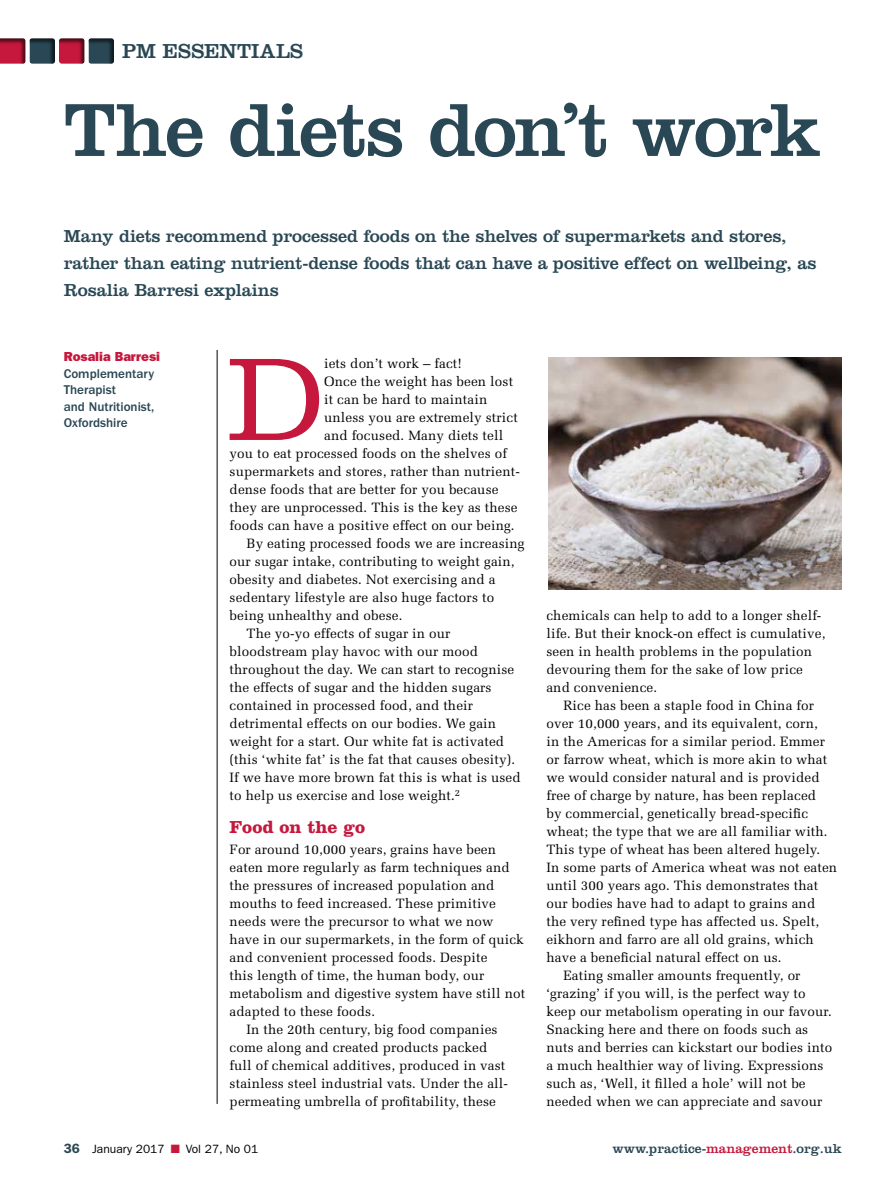
<style>
.page{position:relative;width:893px;height:1191px;background:#fff}
.page>*{position:absolute;margin:0;border:0;box-sizing:border-box;transform-origin:0 0}
.t1{font:300 122.1px "Clarendon LT Std";color:#c6183d}
.t2{font:78px "Clarendon LT Std";letter-spacing:-.03em;color:#294754}
.t3{font:21px "Clarendon LT Std";letter-spacing:.005em;color:#294754}
.t4{font:18px/27px "Clarendon LT Std";letter-spacing:-.005em;color:#294754}
.t5{font:700 18px "Clarendon LT Std";letter-spacing:.005em;color:#c6183d}
.t6{font:13.5px/18px "Melior LT Std";letter-spacing:.01em;color:#000}
.t7{font:13.5px "Clarendon LT Std";color:#294754}
.t8{font:500 13.2px/16.5px "ITC Franklin Gothic Std";color:#294754}
.t9{font:13.2px "ITC Franklin Gothic Std Hvy";color:#c6183d}
.t10{font:12px "ITC Franklin Gothic Std";color:#000}
.s1{font-weight:600;font-size:13.5px;color:#294754}
.s2{color:#c6183d}
</style>
<div class="page">
<hr style="left:217px;top:350px;width:1px;height:754px;background:#000">
<img style="left:549px;top:357px;width:293px;height:232px">
<div style="left:0;top:36px;width:27px;height:29px;background:#000;opacity:.6"></div>
<div style="left:28px;top:36px;width:28px;height:29px;background:#000;opacity:.6"></div>
<div style="left:57px;top:36px;width:29px;height:29px;background:#000;opacity:.6"></div>
<div style="left:87px;top:36px;width:28px;height:29px;background:#000;opacity:.6"></div>
<h3 class="t3" style="left:122px;top:39px;width:182px">PM ESSENTIALS</h3>
<h2 class="t2" style="left:64px;top:84px;width:759px">The diets don’t work</h2>
<h3 class="t4" style="left:64px;top:222px;width:754px">Many diets recommend processed foods on the shelves of supermarkets and stores, rather than eating nutrient-dense foods that can have a positive effect on wellbeing, as<br>Rosalia Barresi explains</h3>
<p class="t9" style="left:64px;top:349px;width:98px">Rosalia Barresi</p>
<p class="t8" style="left:64px;top:365px;width:92px">Complementary<br>Therapist<br>and Nutritionist,<br>Oxfordshire</p>
<h1 class="t1" style="left:228px;top:329px;width:96px">D</h1>
<p class="t6" style="left:324px;top:354px;width:139px">iets don’t work – fact!</p>
<p class="t6" style="left:324px;top:372px;width:191px">Once the weight has been lost</p>
<p class="t6" style="left:324px;top:390px;width:165px">it can be hard to maintain</p>
<p class="t6" style="left:324px;top:408px;width:195px">unless you are extremely strict</p>
<p class="t6" style="left:324px;top:426px;width:181px">and focused. Many diets tell</p>
<p class="t6" style="left:230px;top:444px;width:279px">you to eat processed foods on the shelves of</p>
<p class="t6" style="left:230px;top:462px;width:292px">supermarkets and stores, rather than nutrient-</p>
<p class="t6" style="left:230px;top:480px;width:270px">dense foods that are better for you because</p>
<p class="t6" style="left:230px;top:498px;width:290px">they are unprocessed. This is the key as these</p>
<p class="t6" style="left:230px;top:516px;width:287px">foods can have a positive effect on our being.</p>
<p class="t6" style="left:247px;top:534px;width:279px">By eating processed foods we are increasing</p>
<p class="t6" style="left:230px;top:552px;width:287px">our sugar intake, contributing to weight gain,</p>
<p class="t6" style="left:230px;top:570px;width:267px">obesity and diabetes. Not exercising and a</p>
<p class="t6" style="left:230px;top:588px;width:266px">sedentary lifestyle are also huge factors to</p>
<p class="t6" style="left:230px;top:606px;width:174px">being unhealthy and obese.</p>
<p class="t6" style="left:247px;top:624px;width:205px">The yo-yo effects of sugar in our</p>
<p class="t6" style="left:230px;top:642px;width:250px">bloodstream play havoc with our mood</p>
<p class="t6" style="left:230px;top:660px;width:286px">throughout the day. We can start to recognise</p>
<p class="t6" style="left:230px;top:678px;width:263px">the effects of sugar and the hidden sugars</p>
<p class="t6" style="left:230px;top:696px;width:245px">contained in processed food, and their</p>
<p class="t6" style="left:230px;top:714px;width:268px">detrimental effects on our bodies. We gain</p>
<p class="t6" style="left:230px;top:732px;width:276px">weight for a start. Our white fat is activated</p>
<p class="t6" style="left:230px;top:750px;width:287px">(this ‘white fat’ is the fat that causes obesity).</p>
<p class="t6" style="left:230px;top:768px;width:293px">If we have more brown fat this is what is used</p>
<p class="t6" style="left:230px;top:786px;width:232px">to help us exercise and lose weight.<sup>2</sup></p>
<h3 class="t5" style="left:230px;top:816px;width:137px">Food on the go</h3>
<p class="t6" style="left:230px;top:840px;width:268px">For around 10,000 years, grains have been</p>
<p class="t6" style="left:230px;top:858px;width:282px">eaten more regularly as farm techniques and</p>
<p class="t6" style="left:230px;top:876px;width:266px">the pressures of increased population and</p>
<p class="t6" style="left:230px;top:894px;width:268px">mouths to feed increased. These primitive</p>
<p class="t6" style="left:230px;top:912px;width:265px">needs were the precursor to what we now</p>
<p class="t6" style="left:230px;top:930px;width:296px">have in our supermarkets, in the form of quick</p>
<p class="t6" style="left:230px;top:948px;width:259px">and convenient processed foods. Despite</p>
<p class="t6" style="left:230px;top:966px;width:256px">this length of time, the human body, our</p>
<p class="t6" style="left:230px;top:984px;width:297px">metabolism and digestive system have still not</p>
<p class="t6" style="left:230px;top:1002px;width:147px">adapted to these foods.</p>
<p class="t6" style="left:247px;top:1020px;width:252px">In the 20th century, big food companies</p>
<p class="t6" style="left:230px;top:1038px;width:259px">come along and created products packed</p>
<p class="t6" style="left:230px;top:1056px;width:277px">full of chemical additives, produced in vast</p>
<p class="t6" style="left:230px;top:1074px;width:280px">stainless steel industrial vats. Under the all-</p>
<p class="t6" style="left:230px;top:1092px;width:268px">permeating umbrella of profitability, these</p>
<p class="t6" style="left:546px;top:606px;width:281px">chemicals can help to add to a longer shelf&shy;life. But their knock-on effect is cumulative, seen in health problems in the population devouring them for the sake of low price and convenience.</p>
<p class="t6" style="left:563px;top:696px;width:252px">Rice has been a staple food in China for</p>
<p class="t6" style="left:546px;top:714px;width:273px">over 10,000 years, and its equivalent, corn,</p>
<p class="t6" style="left:546px;top:732px;width:280px">in the Americas for a similar period. Emmer</p>
<p class="t6" style="left:546px;top:750px;width:282px">or farrow wheat, which is more akin to what</p>
<p class="t6" style="left:546px;top:768px;width:275px">we would consider natural and is provided</p>
<p class="t6" style="left:546px;top:786px;width:271px">free of charge by nature, has been replaced</p>
<p class="t6" style="left:546px;top:804px;width:263px">by commercial, genetically bread-specific</p>
<p class="t6" style="left:546px;top:822px;width:283px">wheat; the type that we are all familiar with.</p>
<p class="t6" style="left:546px;top:840px;width:275px">This type of wheat has been altered hugely.</p>
<p class="t6" style="left:546px;top:858px;width:292px">In some parts of America wheat was not eaten</p>
<p class="t6" style="left:546px;top:876px;width:273px">until 300 years ago. This demonstrates that</p>
<p class="t6" style="left:546px;top:894px;width:270px">our bodies have had to adapt to grains and</p>
<p class="t6" style="left:546px;top:912px;width:274px">the very refined type has affected us. Spelt,</p>
<p class="t6" style="left:546px;top:930px;width:269px">eikhorn and farro are all old grains, which</p>
<p class="t6" style="left:546px;top:948px;width:237px">have a beneficial natural effect on us.</p>
<p class="t6" style="left:563px;top:966px;width:239px">Eating smaller amounts frequently, or</p>
<p class="t6" style="left:546px;top:984px;width:261px">‘grazing’ if you will, is the perfect way to</p>
<p class="t6" style="left:546px;top:1002px;width:287px">keep our metabolism operating in our favour.</p>
<p class="t6" style="left:546px;top:1020px;width:263px">Snacking here and there on foods such as</p>
<p class="t6" style="left:546px;top:1038px;width:287px">nuts and berries can kickstart our bodies into</p>
<p class="t6" style="left:546px;top:1056px;width:279px">a much healthier way of living. Expressions</p>
<p class="t6" style="left:546px;top:1074px;width:261px">such as, ‘Well, it filled a hole’ will not be</p>
<p class="t6" style="left:546px;top:1092px;width:278px">needed when we can appreciate and savour</p>
<p class="t10" style="left:64px;top:1142px;width:196px"><span class="s1">36</span> January 2017 <span class="s2">■</span> Vol 27, No 01</p>
<p class="t7" style="left:613px;top:1141px;width:231px">www.practice-<span class="s2">management</span>.org.uk</p>
</div>
